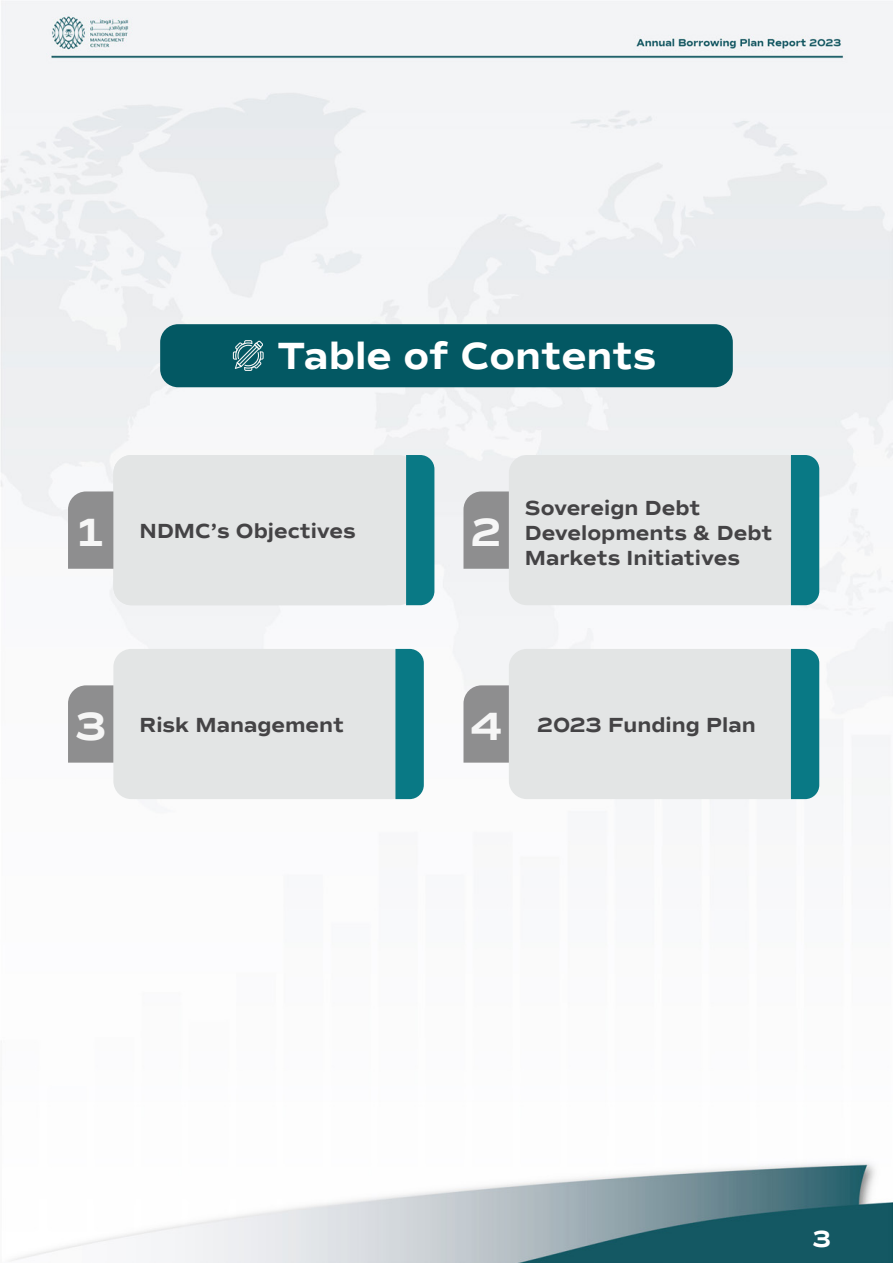
<style>
.page{position:relative;width:893px;height:1263px;background:#fff}
.page>*{position:absolute;margin:0;border:0;box-sizing:border-box;transform-origin:0 0}
.t1{font:700 40.5px "Commuters Sans";color:#f6f6f6}
.t2{font:700 39px "Commuters Sans";color:#fff}
.t3{font:700 24px "Commuters Sans";color:#fff}
.t4{font:700 21px/25.2px "Commuters Sans";color:#444345}
</style>
<div class="page">
<img style="left:0;top:1px;width:893px;height:1262px">
<div style="left:160px;top:324px;width:573px;height:63px;background:#035863;border-radius:18px"></div>
<div style="left:113px;top:455px;width:304px;height:150px;background:#e3e5e5;border-radius:18px"></div>
<div style="left:113px;top:649px;width:297px;height:150px;background:#e3e5e5;border-radius:18px"></div>
<div style="left:509px;top:455px;width:296px;height:150px;background:#e3e5e5;border-radius:18px"></div>
<div style="left:509px;top:649px;width:296px;height:150px;background:#e3e5e5;border-radius:18px"></div>
<div style="left:68px;top:491px;width:45px;height:78px;background:#8e8e8f"></div>
<div style="left:68px;top:685px;width:45px;height:78px;background:#8e8e8f"></div>
<svg style="left:463px;top:491px;width:46px;height:78px;background:#929293"></svg>
<svg style="left:463px;top:685px;width:46px;height:78px;background:#929293"></svg>
<div style="left:406px;top:455px;width:28px;height:150px;background:#097985"></div>
<svg style="left:395px;top:649px;width:29px;height:150px;background:#127d89"></svg>
<div style="left:791px;top:455px;width:28px;height:150px;background:#097985"></div>
<div style="left:791px;top:649px;width:28px;height:150px;background:#097985"></div>
<svg style="left:233px;top:340px;width:31px;height:31px"></svg>
<h2 class="t2" style="left:277px;top:331px;width:380px">Table of Contents</h2>
<h1 class="t1" style="left:78px;top:507px;width:28px">1</h1>
<p class="t4" style="left:140px;top:519px;width:218px">NDMC s’ Objectives</p>
<h1 class="t1" style="left:471px;top:507px;width:32px">2</h1>
<p class="t4" style="left:525px;top:495px;width:249px">Sovereign Debt<br>Developments &amp; Debt<br>Markets Initiatives</p>
<h1 class="t1" style="left:75px;top:701px;width:33px">3</h1>
<p class="t4" style="left:140px;top:713px;width:206px">Risk Management</p>
<h1 class="t1" style="left:470px;top:701px;width:34px">4</h1>
<p class="t4" style="left:537px;top:713px;width:220px">2023 Funding Plan</p>
<p class="t3" style="left:812px;top:1224px;width:20px">3</p>
</div>
